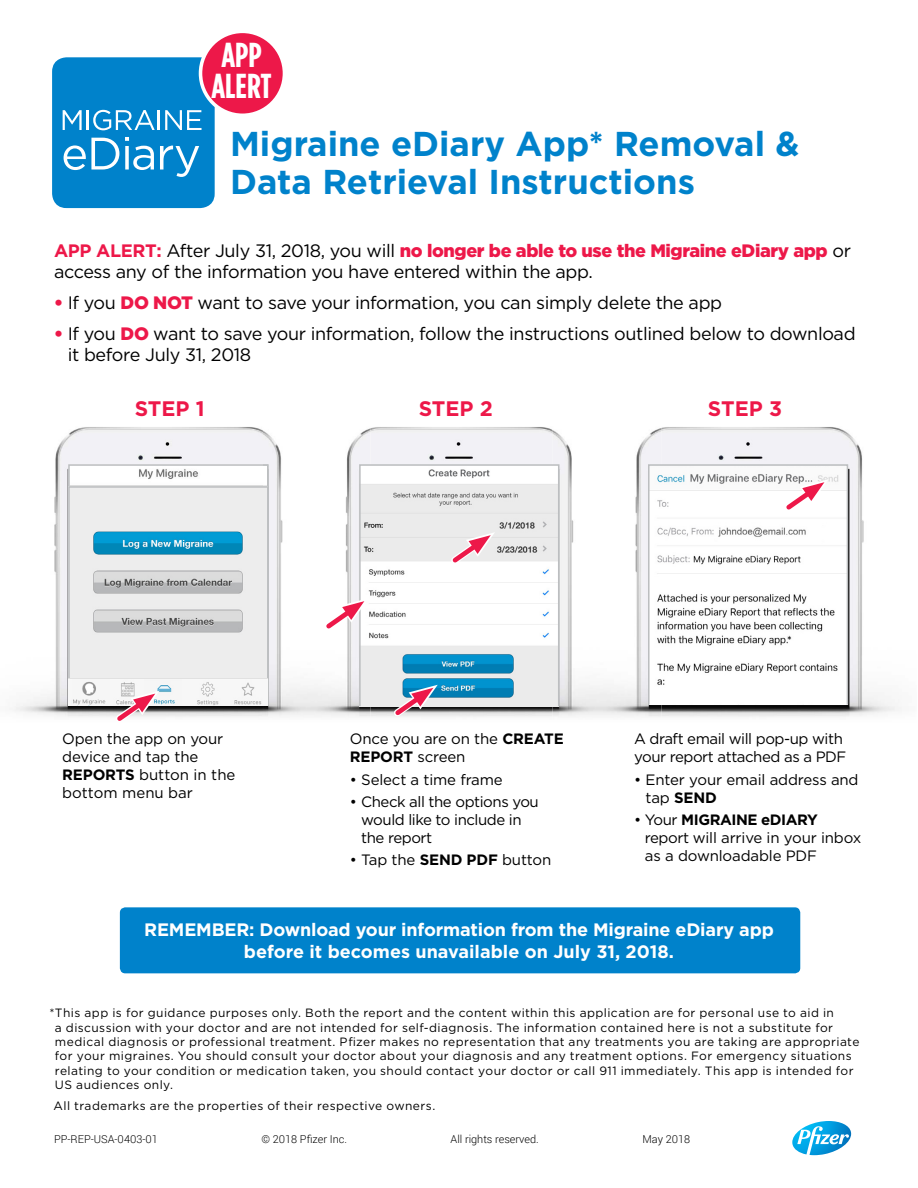
<style>
.page{position:relative;width:918px;height:1188px;background:#fff}
.page>*{position:absolute;margin:0;border:0;box-sizing:border-box;transform-origin:0 0}
.t1{font:700 34.65px/30.5px "Gotham Condensed";color:#fff}
.t2{font:700 34.5px/37.5px "Gotham";color:#0082cb}
.t3{font:700 21px "Gotham";color:#ed1849}
.t4{font:18px/21px "Gotham";letter-spacing:-.02em;color:#000}
.t5{font:700 18px/21.6px "Gotham";letter-spacing:-.01em;color:#fff;text-align:center}
.t6{font:15px/18px "Gotham";letter-spacing:-.01em;color:#000}
.t7{font:15px/18px "Gotham";letter-spacing:-.03em;color:#000}
.t8{font:12px/14.4px "Gotham";letter-spacing:.035em;color:#000}
.t9{font:300 10.95px "Roboto";color:#000}
.s1{font-weight:700;color:#ed1849}
.s2{font-weight:900;color:#ed1849}
.s3{font-weight:700}
</style>
<div class="page">
<img style="left:14px;top:427px;width:249px;height:290px">
<svg style="left:68px;top:464px;width:195px;height:241px"></svg>
<div style="left:52px;top:57px;width:163px;height:151px;background:#0082cb;border-radius:14px"></div>
<svg style="left:63px;top:110px;width:19px;height:20px"></svg>
<hr style="left:87px;top:110px;width:2px;height:20px;background:#fff">
<svg style="left:93px;top:110px;width:62px;height:20px"></svg>
<hr style="left:158px;top:110px;width:2px;height:20px;background:#fff">
<svg style="left:165px;top:110px;width:37px;height:20px"></svg>
<svg style="left:64px;top:138px;width:55px;height:32px"></svg>
<svg style="left:125px;top:137px;width:29px;height:33px"></svg>
<svg style="left:160px;top:145px;width:39px;height:32px"></svg>
<div style="left:120px;top:907px;width:680px;height:66px;background:#0082cb;border-radius:5px"></div>
<div style="left:201px;top:31px;width:83px;height:84px;background:#ed1849;border-radius:50%"></div>
<div style="left:199px;top:30px;width:87px;height:87px;border:4px solid #fff;border-radius:50%"></div>
<svg style="left:792px;top:1121px;width:59px;height:34px"></svg>
<img style="left:370px;top:427px;width:182px;height:290px">
<img style="left:263px;top:428px;width:107px;height:289px">
<img style="left:263px;top:464px;width:6px;height:241px">
<img style="left:661px;top:427px;width:240px;height:290px">
<img style="left:552px;top:428px;width:109px;height:289px">
<img style="left:362px;top:467px;width:195px;height:237px">
<div style="left:359px;top:464px;width:201px;height:243px;border:2px solid #bcbec0"></div>
<svg style="left:388px;top:684px;width:50px;height:33px;background:#b2a4b6"></svg>
<svg style="left:318px;top:598px;width:51px;height:38px"></svg>
<svg style="left:445px;top:532px;width:50px;height:38px"></svg>
<img style="left:651px;top:467px;width:194px;height:235px">
<div style="left:648px;top:464px;width:200px;height:241px;border:2px solid #bcbec0"></div>
<img style="left:69px;top:489px;width:199px;height:216px">
<div style="left:68px;top:486px;width:201px;height:193px;border:2px solid #bcbec0"></div>
<img style="left:72px;top:680px;width:37px;height:24px">
<img style="left:144px;top:680px;width:37px;height:24px">
<svg style="left:109px;top:690px;width:51px;height:31px"></svg>
<svg style="left:779px;top:479px;width:50px;height:38px"></svg>
<h1 class="t1" style="left:211px;top:40px;width:62px">APP<br>ALERT</h1>
<h2 class="t2" style="left:230px;top:125px;width:571px">Migraine eDiary App* Removal &amp;<br>Data Retrieval Instructions</h2>
<h3 class="t4" style="left:54px;top:240px;width:799px"><span class="s1">APP ALERT:</span> After July 31, 2018, you will <span class="s2">no longer be able to use the Migraine eDiary app</span> or access any of the information you have entered within the app.</h3>
<h3 class="t4" style="left:54px;top:292px;width:670px"><span class="s2">•</span> If you <span class="s2">DO NOT</span> want to save your information, you can simply delete the app</h3>
<h3 class="t4" style="left:68px;top:323px;width:789px;text-indent:-14px"><span class="s2">•</span> If you <span class="s2">DO</span> want to save your information, follow the instructions outlined below to download it before July 31, 2018</h3>
<h3 class="t3" style="left:135px;top:394px;width:71px">STEP 1</h3>
<h3 class="t3" style="left:419px;top:394px;width:76px">STEP 2</h3>
<h3 class="t3" style="left:708px;top:394px;width:76px">STEP 3</h3>
<p class="t6" style="left:62px;top:730px;width:175px">Open the app on your device and tap the<br><span class="s3">REPORTS</span> button in the bottom menu bar</p>
<p class="t6" style="left:350px;top:730px;width:215px">Once you are on the <span class="s3">CREATE<br>REPORT</span> screen</p>
<p class="t6" style="left:350px;top:770px;width:154px">• Select a time frame</p>
<p class="t7" style="left:361px;top:792px;width:179px;text-indent:-11px">• Check all the options you would like to include in the report</p>
<p class="t6" style="left:350px;top:851px;width:203px">• Tap the <span class="s3">SEND PDF</span> button</p>
<p class="t7" style="left:634px;top:730px;width:214px">A draft email will pop-up with your report attached as a PDF</p>
<p class="t6" style="left:646px;top:770px;width:215px;text-indent:-11px">• Enter your email address and tap <span class="s3">SEND</span></p>
<p class="t6" style="left:645px;top:810px;width:218px;text-indent:-11px">• Your <span class="s3">MIGRAINE eDIARY </span>report will arrive in your inbox as a downloadable PDF</p>
<h3 class="t5" style="left:144px;top:919px;width:631px">REMEMBER: Download your information from the Migraine eDiary app before it becomes unavailable on July 31, 2018.</h3>
<p class="t8" style="left:55px;top:1005px;width:806px;text-indent:-5px">*This app is for guidance purposes only. Both the report and the content within this application are for personal use to aid in<br>a discussion with your doctor and are not intended for self-diagnosis. The information contained here is not a substitute for medical diagnosis or professional treatment. Pfizer makes no representation that any treatments you are taking are appropriate for your migraines. You should consult your doctor about your diagnosis and any treatment options. For emergency situations relating to your condition or medication taken, you should contact your doctor or call 911 immediately. This app is intended for US audiences only.</p>
<p class="t8" style="left:54px;top:1099px;width:383px">All trademarks are the properties of their respective owners.</p>
<p class="t9" style="left:54px;top:1132px;width:105px">PP-REP-USA-0403-01</p>
<p class="t9" style="left:262px;top:1132px;width:87px">© 2018 Pfizer Inc.</p>
<p class="t9" style="left:451px;top:1132px;width:90px">All rights reserved.</p>
<p class="t9" style="left:642px;top:1132px;width:49px">May 2018</p>
</div>
